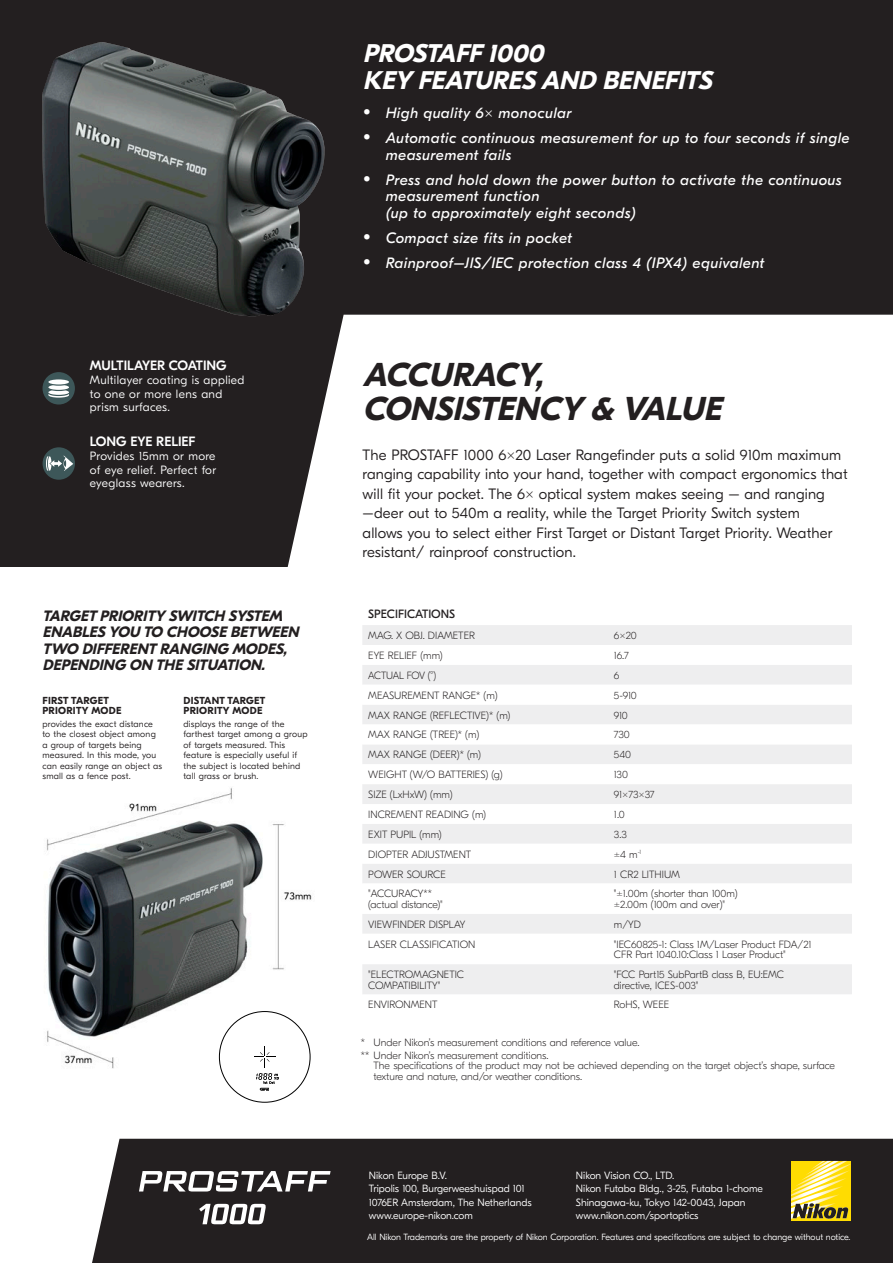
<style>
.page{position:relative;width:893px;height:1263px;background:#fff}
.page>*{position:absolute;margin:0;border:0;box-sizing:border-box;transform-origin:0 0}
.t1{font:italic 700 33px/34.5px "GT Eesti Pro Display";color:#231f20}
.t2{font:italic 700 25.5px/27px "GT Eesti Pro Display";color:#fff}
.t3{font:500 22.5px/25px "GT Eesti Pro Display";color:#fff}
.t4{font:300 15px/19.5px "GT Eesti Pro Display";letter-spacing:.01em;color:#231f20}
.t5{font:italic 15px/25px "GT Eesti Pro Display";letter-spacing:.03em;color:#fff}
.t6{font:italic 700 15px/16.5px "GT Eesti Pro Display";color:#231f20}
.t7{font:500 13.5px "GT Eesti Pro Display";color:#fff}
.t8{font:300 12px/13.5px "GT Eesti Pro Display";letter-spacing:.03em;color:#fff}
.t9{font:12px "GT Eesti Pro Display";color:#231f20}
.t10{font:100 10.5px/10.5px "GT Eesti Pro Display";color:#231f20}
.t11{font:300 10.5px/13.5px "GT Eesti Pro Display";color:#fff}
.t12{font:100 10.5px "GT Eesti Pro Display";letter-spacing:-.03em;color:#231f20;scale:.96 1}
.t13{font:700 10.2px/10.5px "GT Eesti Pro Display";letter-spacing:.025em;color:#231f20}
.t14{font:300 9px/10.5px "GT Eesti Pro Display";letter-spacing:.025em;color:#231f20}
.t15{font:300 9px "GT Eesti Pro Display";color:#fff}
</style>
<div class="page">
<div style="left:0;top:0;width:893px;height:568px;background:#231f20"></div>
<div style="left:287px;top:315px;width:606px;height:252px;background:#fff"></div>
<img style="left:42px;top:42px;width:277px;height:274px">
<div style="left:0;top:567px;width:893px;height:696px;background:#fff"></div>
<div style="left:92px;top:1139px;width:801px;height:124px;background:#231f20"></div>
<div style="left:43px;top:372px;width:32px;height:32px;background:#3d5759;border-radius:50%"></div>
<div style="left:48px;top:379px;width:21px;height:5px;background:#fff;border-radius:50%"></div>
<svg style="left:48px;top:385px;width:21px;height:13px"></svg>
<div style="left:43px;top:447px;width:32px;height:33px;background:#3d5759;border-radius:50%"></div>
<svg style="left:46px;top:455px;width:27px;height:16px"></svg>
<img style="left:46px;top:787px;width:266px;height:302px">
<svg style="left:254px;top:1046px;width:21px;height:21px"></svg>
<svg style="left:256px;top:1073px;width:23px;height:17px"></svg>
<svg style="left:139px;top:1171px;width:192px;height:20px"></svg>
<svg style="left:199px;top:1204px;width:67px;height:20px"></svg>
<svg style="left:791px;top:1161px;width:59px;height:58px;background:#dfc946"></svg>
<div style="left:362px;top:625px;width:490px;height:20px;background:#eeeeef"></div>
<svg style="left:362px;top:665px;width:490px;height:329px;fill:#f4f4f4"></svg>
<p class="t7" style="left:90px;top:358px;width:138px">MULTILAYER COATING</p>
<p class="t8" style="left:90px;top:373px;width:156px">Multilayer coating is applied to one or more lens and prism surfaces.</p>
<p class="t7" style="left:90px;top:434px;width:107px">LONG EYE RELIEF</p>
<p class="t8" style="left:90px;top:450px;width:128px;text-align:justify">Provides 15mm or more of eye relief. Perfect for eyeglass wearers.</p>
<h3 class="t6" style="left:43px;top:608px;width:261px">TARGETPRIORITY SWITCH SYSTEM<br>ENABLES YOU TO CHOOSE BETWEEN<br>TWO DIFFERENTRANGING MODES,<br>DEPENDING ON THE SITUATION.</h3>
<p class="t13" style="left:43px;top:695px;width:80px">FIRST TARGET<br>PRIORITY MODE</p>
<p class="t14" style="left:43px;top:718px;width:121px">provides the exact distance to the closest object among a group of targets being measured. In this mode, you can easily range an object as small as a fence post.</p>
<p class="t13" style="left:184px;top:695px;width:83px">DISTANT TARGET<br>PRIORITY MODE</p>
<p class="t14" style="left:184px;top:718px;width:125px">displays the range of the farthest target among a group of targets measured. This feature is especially useful if the subject is located behind tall grass or brush.</p>
<h2 class="t2" style="left:363px;top:40px;width:357px">PROSTAFF 1000<br>KEY FEATURES AND BENEFITS</h2>
<h3 class="t5" style="left:386px;top:101px;width:465px">High quality 6x monocular<br>Automatic continuous measurement for up to four seconds if single</h3>
<h3 class="t5" style="left:386px;top:143px;width:458px">measurement fails<br>Press and hold down the power button to activate the continuous</h3>
<h3 class="t5" style="left:386px;top:188px;width:252px;line-height:16.5px">measurement function<br>(up to approximately eight seconds)</h3>
<h3 class="t5" style="left:386px;top:226px;width:380px">Compact size fits in pocket<br>Rainproof–JIS/IEC protection class 4 (IPX4) equivalent</h3>
<h3 class="t3" style="left:363px;top:101px;width:10px">• •</h3>
<h3 class="t3" style="left:363px;top:167px;width:10px">•</h3>
<h3 class="t3" style="left:363px;top:225px;width:10px">• •</h3>
<h1 class="t1" style="left:363px;top:358px;width:368px">ACCURACY,<br>CONSISTENCY &amp; VALUE</h1>
<p class="t4" style="left:363px;top:445px;width:486px">The PROSTAFF 1000 6x20 Laser Rangefinder puts a solid 910m maximum ranging capability into your hand, together with compact ergonomics that will fit your pocket. The 6x optical system makes seeing – and ranging –deer out to 540m a reality, while the Target Priority Switch system<br>allows you to select either First Target or Distant Target Priority. Weather resistant/ rainproof construction.</p>
<p class="t9" style="left:368px;top:607px;width:88px">SPECIFICATIONS</p>
<p class="t10" style="left:368px;top:630px;width:108px">MAG. X OBJ. DIAMETER</p>
<p class="t10" style="left:614px;top:630px;width:24px">6x20</p>
<p class="t10" style="left:368px;top:650px;width:76px">EYE RELIEF (mm)</p>
<p class="t10" style="left:614px;top:650px;width:16px">16.7</p>
<p class="t12" style="left:368px;top:669px;width:72px">ACTUAL FOV (˚)</p>
<p class="t10" style="left:614px;top:670px;width:7px">6</p>
<p class="t10" style="left:368px;top:690px;width:131px">MEASUREMENT RANGE* (m)</p>
<p class="t10" style="left:614px;top:690px;width:24px">5-910</p>
<p class="t10" style="left:368px;top:710px;width:144px">MAX RANGE (REFLECTIVE)* (m)</p>
<p class="t10" style="left:614px;top:710px;width:16px">910</p>
<p class="t10" style="left:368px;top:730px;width:112px">MAX RANGE (TREE)* (m)</p>
<p class="t10" style="left:614px;top:730px;width:17px">730</p>
<p class="t10" style="left:368px;top:750px;width:114px">MAX RANGE (DEER)* (m)</p>
<p class="t10" style="left:614px;top:750px;width:19px">540</p>
<p class="t10" style="left:368px;top:769px;width:136px">WEIGHT (W/O BATTERIES) (g)</p>
<p class="t10" style="left:614px;top:769px;width:16px">130</p>
<p class="t10" style="left:368px;top:789px;width:86px">SIZE (LxHxW) (mm)</p>
<p class="t10" style="left:614px;top:789px;width:42px">91x73x37</p>
<p class="t10" style="left:368px;top:809px;width:119px">INCREMENT READING (m)</p>
<p class="t10" style="left:614px;top:809px;width:12px">1.0</p>
<p class="t10" style="left:368px;top:829px;width:75px">EXIT PUPIL (mm)</p>
<p class="t10" style="left:614px;top:829px;width:15px">3.3</p>
<p class="t10" style="left:368px;top:849px;width:104px">DIOPTER ADJUSTMENT</p>
<p class="t10" style="left:614px;top:849px;width:29px">±4 m<sup>-1</sup></p>
<p class="t10" style="left:368px;top:869px;width:79px">POWER SOURCE</p>
<p class="t10" style="left:614px;top:869px;width:67px">1 CR2 LITHIUM</p>
<p class="t10" style="left:368px;top:889px;width:76px">"ACCURACY** (actual distance)"</p>
<p class="t10" style="left:614px;top:889px;width:125px">"±1.00m (shorter than 100m) ±2.00m (100m and over)"</p>
<p class="t10" style="left:368px;top:919px;width:99px">VIEWFINDER DISPLAY</p>
<p class="t10" style="left:614px;top:919px;width:29px">m/YD</p>
<p class="t10" style="left:368px;top:939px;width:109px">LASER CLASSIFICATION</p>
<p class="t10" style="left:614px;top:939px;width:199px">"IEC60825-1: Class 1M/Laser Product FDA/21<br>CFR Part 1040.10:Class 1 Laser Product"</p>
<p class="t10" style="left:368px;top:969px;width:97px">"ELECTROMAGNETIC<br>COMPATIBILITY"</p>
<p class="t10" style="left:614px;top:969px;width:172px">"FCC Part15 SubPartB class B, EU:EMC directive, ICES-003"</p>
<p class="t10" style="left:368px;top:1000px;width:71px">ENVIRONMENT</p>
<p class="t10" style="left:614px;top:1000px;width:57px">RoHS, WEEE</p>
<p class="t10" style="left:361px;top:1036px;width:280px;line-height:12.6px">* Under Nikon’s measurement conditions and reference value. ** Under Nikon’s measurement conditions.</p>
<p class="t10" style="left:374px;top:1060px;width:463px">The specifications of the product may not be achieved depending on the target object’s shape, surface texture and nature, and/or weather conditions.</p>
<p class="t11" style="left:576px;top:1169px;width:189px">Nikon Vision CO., LTD.<br>Nikon Futaba Bldg., 3-25, Futaba 1-chome<br>Shinagawa-ku, Tokyo 142-0043, Japan www.nikon.com/sportoptics</p>
<p class="t11" style="left:369px;top:1169px;width:164px">Nikon Europe B.V.<br>Tripolis 100, Burgerweeshuispad 101<br>1076ER Amsterdam, The Netherlands www.europe-nikon.com</p>
<p class="t15" style="left:367px;top:1232px;width:485px">All Nikon Trademarks are the property of Nikon Corporation. Features and specifications are subject to change without notice.</p>
</div>
